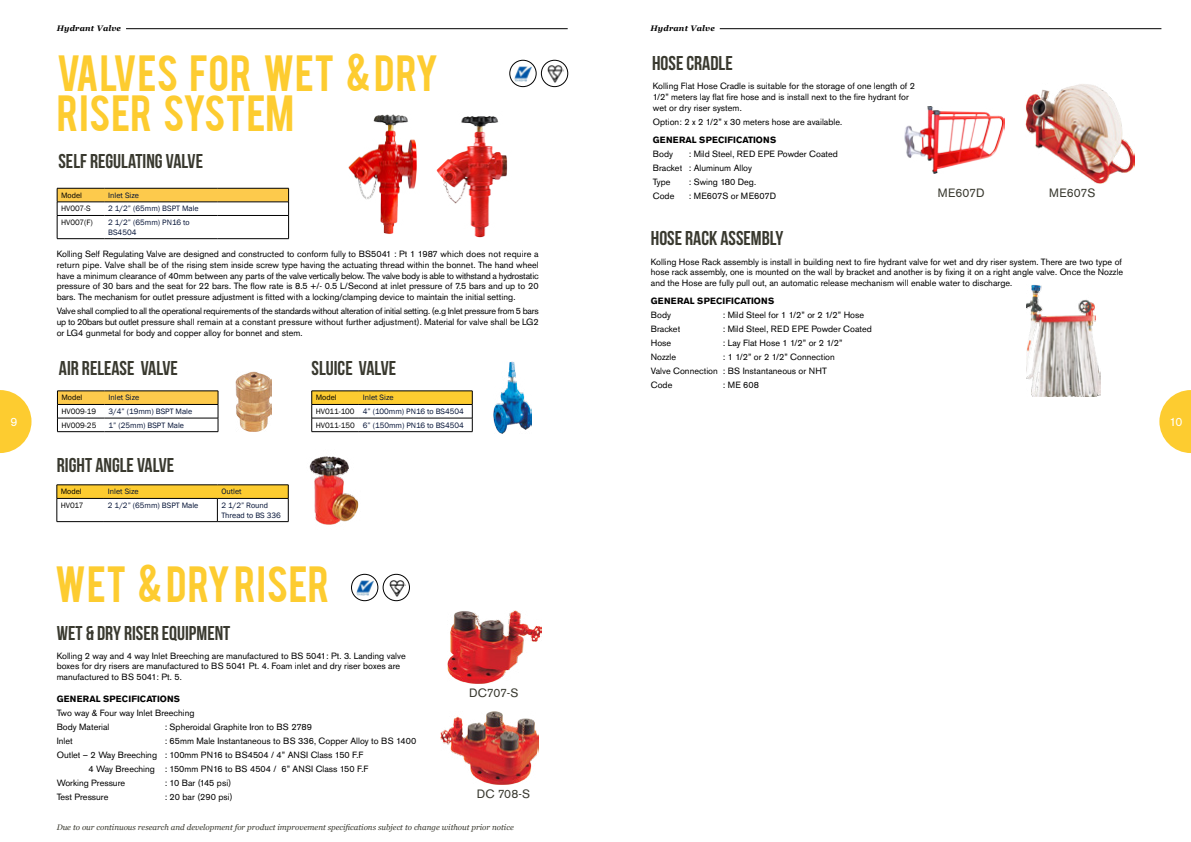
<style>
.page{position:relative;width:1191px;height:842px;background:#fff}
.page>*{position:absolute;margin:0;border:0;box-sizing:border-box;transform-origin:0 0}
.t1{font:40px/40px "Bebas";letter-spacing:.01em;color:#fdcc30}
.t2{font:20px "Bebas Neue";color:#39392f}
.t3{font:12px "Akzidenz Grotesk BQ";color:#39392f}
.t4{font:12px "Akzidenz Grotesk BQ";color:#fff}
.t5{font:9px/10.8px "Akzidenz Grotesk BQ";color:#000}
.t6{font:700 9px "Akzidenz Grotesk BQ";letter-spacing:.02em;color:#000}
.t7{font:8px/9.6px "Franklin Gothic";color:#001034}
.t8{font:italic 8px "Georgia";color:#39392f}
.t9{font:8px "Franklin Gothic";color:#000}
.t10{font:italic 700 8px "Georgia";letter-spacing:.025em;color:#000}
.s1{color:#000}
</style>
<div class="page">
<img style="left:436px;top:116px;width:72px;height:122px">
<img style="left:544px;top:64px;width:21px;height:21px">
<img style="left:514px;top:66px;width:18px;height:15px">
<div style="left:541px;top:60px;width:27px;height:27px;border:1px solid #000;border-radius:50%"></div>
<div style="left:509px;top:60px;width:27px;height:27px;border:1px solid #000;border-radius:50%"></div>
<img style="left:386px;top:578px;width:21px;height:21px">
<img style="left:356px;top:580px;width:18px;height:15px">
<div style="left:383px;top:574px;width:27px;height:27px;border:1px solid #000;border-radius:50%"></div>
<div style="left:351px;top:574px;width:27px;height:27px;border:1px solid #000;border-radius:50%"></div>
<hr style="left:126px;top:28px;width:441px;height:1px;background:#000">
<svg style="left:0;top:390px;width:32px;height:63px"></svg>
<svg style="left:1159px;top:390px;width:32px;height:63px"></svg>
<hr style="left:720px;top:28px;width:441px;height:1px;background:#000">
<img style="left:235px;top:371px;width:36px;height:60px">
<img style="left:493px;top:362px;width:38px;height:72px">
<img style="left:309px;top:456px;width:50px;height:69px">
<svg style="left:57px;top:188px;width:232px;height:50px"></svg>
<hr style="left:57px;top:238px;width:47px;height:1px;background:#000">
<hr style="left:104px;top:238px;width:114px;height:1px;background:#000">
<hr style="left:218px;top:238px;width:71px;height:1px;background:#000">
<hr style="left:218px;top:188px;width:71px;height:1px;background:#000">
<svg style="left:57px;top:391px;width:162px;height:41px"></svg>
<hr style="left:57px;top:431px;width:48px;height:1px;background:#000">
<hr style="left:105px;top:431px;width:113px;height:1px;background:#000">
<svg style="left:311px;top:391px;width:162px;height:41px"></svg>
<hr style="left:312px;top:431px;width:47px;height:1px;background:#000">
<hr style="left:359px;top:431px;width:113px;height:1px;background:#000">
<svg style="left:57px;top:485px;width:232px;height:37px"></svg>
<img style="left:348px;top:114px;width:69px;height:120px">
<img style="left:448px;top:611px;width:93px;height:73px">
<img style="left:441px;top:712px;width:98px;height:72px">
<img style="left:1026px;top:84px;width:108px;height:99px">
<img style="left:1026px;top:285px;width:74px;height:111px">
<img style="left:905px;top:107px;width:99px;height:66px">
<p class="t10" style="left:57px;top:23px;width:66px">Hydrant Valve</p>
<h1 class="t1" style="left:57px;top:50px;width:383px">VALVES FOR WET &amp; DRY<br>RISER SYSTEM</h1>
<h2 class="t2" style="left:58px;top:150px;width:146px">SELF REGULATING VALVE</h2>
<p class="t9" style="left:61px;top:190px;width:22px">Model</p>
<p class="t7" style="left:108px;top:191px;width:32px">Inlet Size</p>
<p class="t9" style="left:61px;top:204px;width:31px">HV007-S</p>
<p class="t7" style="left:108px;top:204px;width:92px">2 1/2” (65mm) BSPT Male</p>
<p class="t9" style="left:61px;top:217px;width:33px">HV007(F)</p>
<p class="t7" style="left:108px;top:218px;width:83px">2 1/2” (65mm) PN16 to<br>BS4504</p>
<p class="t5" style="left:57px;top:248px;width:483px;text-align:justify">Kolling Self Regulating Valve are designed and constructed to conform fully to BS5041 : Pt 1 1987 which does not require a return pipe. Valve shall be of the rising stem inside screw type having the actuating thread within the bonnet. The hand wheel have a minimum clearance of 40mm between any parts of the valve vertically below. The valve body is able to withstand a hydrostatic pressure of 30 bars and the seat for 22 bars. The flow rate is 8.5 +/- 0.5 L/Second at inlet pressure of 7.5 bars and up to 20 bars. The mechanism for outlet pressure adjustment is fitted with a locking/clamping device to maintain the initial setting.</p>
<p class="t5" style="left:57px;top:306px;width:483px;text-align:justify">Valve shall complied to all the operational requirements of the standards without alteration of initial setting. (e.g Inlet pressure from 5 bars up to 20bars but outlet pressure shall remain at a constant pressure without further adjustment). Material for valve shall be LG2 or LG4 gunmetal for body and copper alloy for bonnet and stem.</p>
<h2 class="t2" style="left:59px;top:357px;width:120px">AIR RELEASE VALVE</h2>
<h2 class="t2" style="left:312px;top:357px;width:86px">SLUICE VALVE</h2>
<p class="t10" style="left:650px;top:23px;width:66px">Hydrant Valve</p>
<h2 class="t2" style="left:652px;top:52px;width:82px">HOSE CRADLE</h2>
<p class="t5" style="left:653px;top:81px;width:264px">Kolling Flat Hose Cradle is suitable for the storage of one length of 2<br>1/2” meters lay flat fire hose and is install next to the fire hydrant for wet or dry riser system.</p>
<p class="t5" style="left:653px;top:116px;width:191px">Option: 2 x 2 1/2” x 30 meters hose are available.</p>
<p class="t6" style="left:653px;top:134px;width:125px">GENERAL SPECIFICATIONS</p>
<p class="t5" style="left:653px;top:148px;width:22px">Body</p>
<p class="t5" style="left:653px;top:147px;width:187px;line-height:14px;text-indent:36px">: Mild Steel, RED EPE Powder Coated<br>Bracket : Aluminum Alloy<br>Type</p>
<p class="t5" style="left:689px;top:176px;width:69px">: Swing 180 Deg.</p>
<p class="t5" style="left:653px;top:190px;width:23px">Code</p>
<p class="t5" style="left:689px;top:190px;width:89px">: ME607S or ME607D</p>
<h2 class="t2" style="left:651px;top:228px;width:134px">HOSE RACK ASSEMBLY</h2>
<h3 class="t3" style="left:938px;top:185px;width:48px">ME607D</h3>
<h3 class="t3" style="left:1049px;top:185px;width:48px">ME607S</h3>
<p class="t5" style="left:651px;top:256px;width:474px">Kolling Hose Rack assembly is install in building next to fire hydrant valve for wet and dry riser system. There are two type of hose rack assembly, one is mounted on the wall by bracket and another is by fixing it on a right angle valve. Once the Nozzle and the Hose are fully pull out, an automatic release mechanism will enable water to discharge.</p>
<p class="t6" style="left:651px;top:296px;width:125px">GENERAL SPECIFICATIONS</p>
<p class="t5" style="left:651px;top:310px;width:22px">Body</p>
<p class="t5" style="left:723px;top:310px;width:143px">: Mild Steel for 1 1/2” or 2 1/2” Hose</p>
<p class="t5" style="left:651px;top:324px;width:31px">Bracket</p>
<p class="t5" style="left:723px;top:324px;width:151px">: Mild Steel, RED EPE Powder Coated</p>
<p class="t5" style="left:651px;top:338px;width:22px">Hose</p>
<p class="t5" style="left:723px;top:338px;width:121px">: Lay Flat Hose 1 1/2” or 2 1/2”</p>
<p class="t5" style="left:651px;top:352px;width:27px">Nozzle</p>
<p class="t5" style="left:651px;top:350px;width:185px;line-height:14px;text-indent:72px">: 1 1/2” or 2 1/2” Connection<br>Valve Connection : BS Instantaneous or NHT<br>Code</p>
<p class="t5" style="left:723px;top:380px;width:38px">: ME 608</p>
<p class="t9" style="left:61px;top:393px;width:22px">Model</p>
<p class="t7" style="left:109px;top:393px;width:32px">Inlet Size</p>
<p class="t9" style="left:61px;top:406px;width:36px">HV009-19</p>
<p class="t7" style="left:109px;top:407px;width:85px">3/4” (19mm) BSPT Male</p>
<p class="t9" style="left:61px;top:420px;width:36px">HV009-25</p>
<p class="t7" style="left:109px;top:420px;width:77px">1” (25mm) BSPT Male</p>
<p class="t7" style="left:316px;top:391px;width:150px;line-height:13.6px;text-indent:47px">Inlet Size<br><span class="s1">HV011-100</span> 4” (100mm) PN16 to BS4504<br><span class="s1">HV011-150</span> 6” (150mm) PN16 to BS4504</p>
<p class="t9" style="left:316px;top:393px;width:22px">Model</p>
<h3 class="t4" style="left:10px;top:414px;width:8px">9</h3>
<h3 class="t4" style="left:1169px;top:414px;width:14px">10</h3>
<h2 class="t2" style="left:57px;top:454px;width:119px">RIGHT ANGLE VALVE</h2>
<p class="t9" style="left:61px;top:487px;width:22px">Model</p>
<p class="t7" style="left:108px;top:487px;width:32px">Inlet Size</p>
<p class="t7" style="left:221px;top:487px;width:22px">Outlet</p>
<p class="t9" style="left:61px;top:500px;width:24px">HV017</p>
<p class="t7" style="left:108px;top:501px;width:92px">2 1/2” (65mm) BSPT Male</p>
<p class="t7" style="left:221px;top:501px;width:61px">2 1/2” Round<br>Thread to BS 336</p>
<h1 class="t1" style="left:55px;top:561px;width:276px">WET &amp; DRY RISER</h1>
<h2 class="t2" style="left:57px;top:622px;width:175px">WET &amp; DRY RISER EQUIPMENT</h2>
<p class="t5" style="left:57px;top:650px;width:350px">Kolling 2 way and 4 way Inlet Breeching are manufactured to BS 5041: Pt. 3. Landing valve boxes for dry risers are manufactured to BS 5041 Pt. 4. Foam inlet and dry riser boxes are manufactured to BS 5041: Pt. 5.</p>
<p class="t6" style="left:57px;top:693px;width:125px">GENERAL SPECIFICATIONS</p>
<p class="t5" style="left:57px;top:706px;width:139px;line-height:14px">Two way &amp; Four way Inlet Breeching<br>Body Material</p>
<p class="t5" style="left:165px;top:721px;width:149px">: Spheroidal Graphite Iron to BS 2789</p>
<p class="t5" style="left:57px;top:735px;width:17px">Inlet</p>
<p class="t5" style="left:165px;top:735px;width:253px">: 65mm Male Instantaneous to BS 336, Copper Alloy to BS 1400</p>
<p class="t5" style="left:57px;top:749px;width:308px">Outlet – 2 Way Breeching : 100mm PN16 to BS4504 / 4” ANSI Class 150 F.F</p>
<p class="t5" style="left:88px;top:763px;width:281px">4 Way Breeching : 150mm PN16 to BS 4504 / 6” ANSI Class 150 F.F</p>
<p class="t5" style="left:57px;top:777px;width:70px">Working Pressure</p>
<p class="t5" style="left:165px;top:777px;width:68px">: 10 Bar (145 psi)</p>
<p class="t5" style="left:57px;top:791px;width:53px">Test Pressure</p>
<p class="t5" style="left:165px;top:791px;width:69px">: 20 bar (290 psi)</p>
<h3 class="t3" style="left:469px;top:686px;width:51px">DC707-S</h3>
<h3 class="t3" style="left:477px;top:787px;width:55px">DC 708-S</h3>
<p class="t8" style="left:57px;top:822px;width:458px">Due to our continuous research and development for product improvement specifications subject to change without prior notice</p>
</div>
